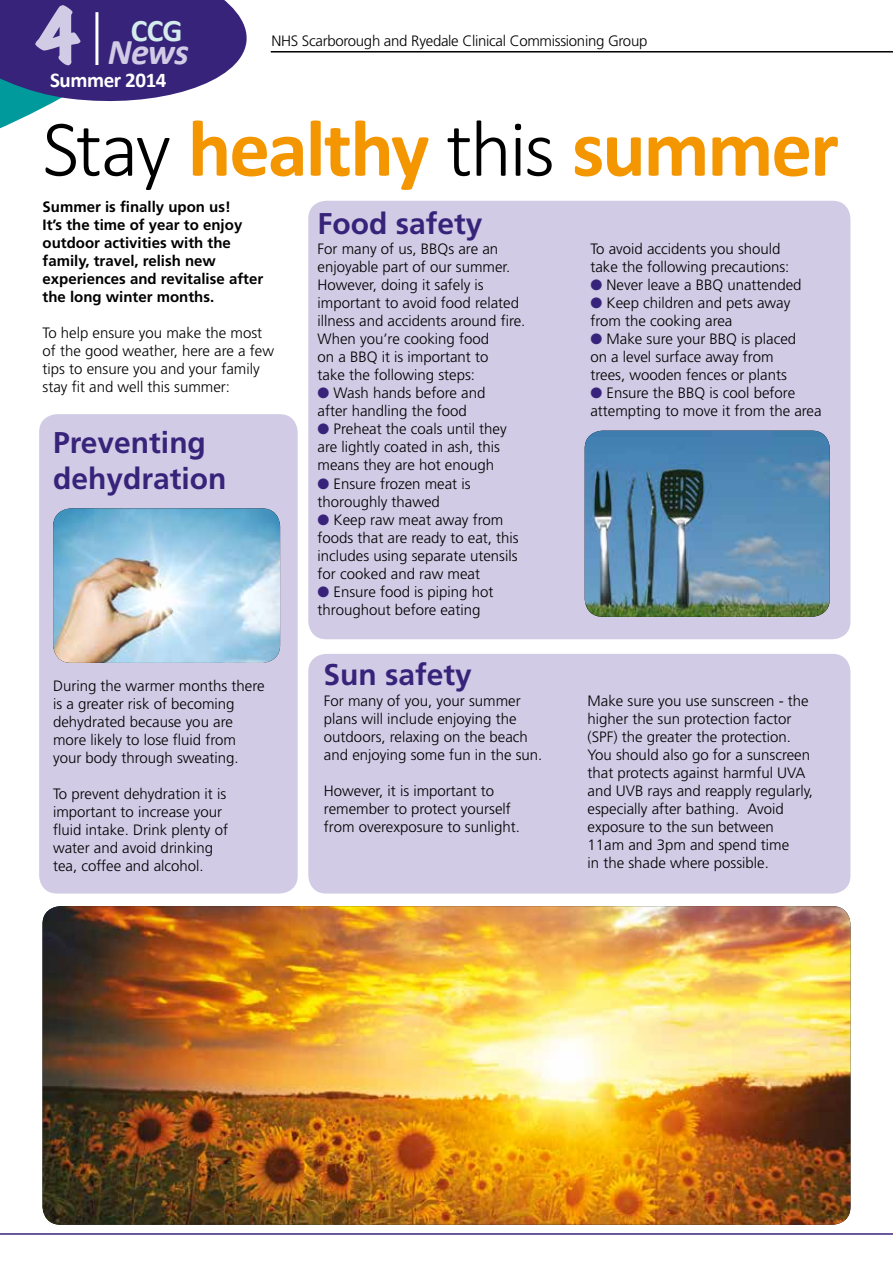
<style>
.page{position:relative;width:893px;height:1263px;background:#fff}
.page>*{position:absolute;margin:0;border:0;box-sizing:border-box;transform-origin:0 0}
.t1{font:700 81px "Calibri";letter-spacing:-.025em;color:#f49600}
.t2{font:expanded 66px "Marker Felt";color:#d1cbe5}
.t3{font:italic 700 36.45px "Calibri";color:#d1cbe5}
.t4{font:700 31.5px "Calibri";color:#d5eced}
.t5{font:700 30px/36px "Frutiger LT Std";color:#37247a}
.t6{font:700 21px "Calibri";letter-spacing:-.02em;color:#fff}
.t7{font:300 15px/18px "Frutiger LT Std";color:#000}
.t8{font:700 15px/18px "Frutiger LT Std";color:#000}
.t9{font:300 15px "Frutiger LT Std";letter-spacing:-.02em;color:#000}
.s1{font-weight:300;color:#000}
.s2{color:#37247a}
</style>
<div class="page">
<svg style="left:0;top:109px;width:40px;height:20px"></svg>
<svg style="left:0;top:0;width:247px;height:109px"></svg>
<hr style="left:95px;top:12px;width:3px;height:53px;background:#fff">
<hr style="left:271px;top:51px;width:622px;height:2px;background:#000">
<hr style="left:0;top:1233px;width:893px;height:2px;background:#37247a">
<div style="left:308px;top:201px;width:542px;height:438px;background:#d1cbe5;border-radius:18px"></div>
<div style="left:39px;top:414px;width:259px;height:479px;background:#d1cbe5;border-radius:18px"></div>
<div style="left:308px;top:654px;width:542px;height:239px;background:#d1cbe5;border-radius:18px"></div>
<img style="left:43px;top:906px;width:807px;height:319px">
<img style="left:585px;top:431px;width:245px;height:186px">
<img style="left:53px;top:508px;width:227px;height:155px">
<h2 class="t2" style="left:36px;top:-17px;width:44px">4</h2>
<h3 class="t4" style="left:131px;top:11px;width:53px">CCG</h3>
<h3 class="t3" style="left:108px;top:30px;width:82px">News</h3>
<h3 class="t6" style="left:50px;top:67px;width:118px">Summer 2014</h3>
<p class="t9" style="left:271px;top:32px;width:377px">NHS Scarborough and Ryedale Clinical Commissioning Group</p>
<h1 class="t1" style="left:43px;top:98px;width:798px"><span class="s1">Stay</span> healthy <span class="s1">this</span> summer</h1>
<p class="t8" style="left:43px;top:198px;width:222px">Summer is finally upon us!<br>It’s the time of year to enjoy outdoor activities with the family, travel, relish new experiences and revitalise after the long winter months.</p>
<p class="t7" style="left:43px;top:324px;width:233px">To help ensure you make the most of the good weather, here are a few tips to ensure you and your family stay fit and well this summer:</p>
<h3 class="t5" style="left:53px;top:424px;width:175px">Preventing dehydration</h3>
<p class="t7" style="left:53px;top:677px;width:213px">During the warmer months there is a greater risk of becoming dehydrated because you are more likely to lose fluid from your body through sweating.</p>
<p class="t7" style="left:53px;top:785px;width:177px">To prevent dehydration it is important to increase your fluid intake. Drink plenty of water and avoid drinking tea, coffee and alcohol.</p>
<h3 class="t5" style="left:318px;top:206px;width:167px">Food safety</h3>
<p class="t7" style="left:318px;top:240px;width:209px">For many of us, BBQs are an enjoyable part of our summer.<br>However, doing it safely is important to avoid food related illness and accidents around fire.<br>When you’re cooking food<br>on a BBQ it is important to<br>take the following steps:</p>
<p class="t7" style="left:318px;top:384px;width:169px"><span class="s2">●</span> Wash hands before and after handling the food</p>
<p class="t7" style="left:318px;top:420px;width:191px"><span class="s2">●</span> Preheat the coals until they are lightly coated in ash, this means they are hot enough</p>
<p class="t7" style="left:318px;top:474px;width:154px"><span class="s2">●</span> Ensure frozen meat is thoroughly thawed</p>
<p class="t7" style="left:318px;top:510px;width:203px"><span class="s2">●</span> Keep raw meat away from foods that are ready to eat, this includes using separate utensils for cooked and raw meat</p>
<p class="t7" style="left:318px;top:582px;width:177px"><span class="s2">●</span> Ensure food is piping hot throughout before eating</p>
<h3 class="t5" style="left:324px;top:657px;width:150px">Sun safety</h3>
<p class="t7" style="left:324px;top:692px;width:220px">For many of you, your summer plans will include enjoying the outdoors, relaxing on the beach and enjoying some fun in the sun.</p>
<p class="t7" style="left:324px;top:782px;width:197px">However, it is important to remember to protect yourself from overexposure to sunlight.</p>
<p class="t7" style="left:590px;top:240px;width:200px">To avoid accidents you should take the following precautions:</p>
<p class="t7" style="left:590px;top:276px;width:213px"><span class="s2">●</span> Never leave a BBQ unattended</p>
<p class="t7" style="left:590px;top:294px;width:201px"><span class="s2">●</span> Keep children and pets away from the cooking area</p>
<p class="t7" style="left:590px;top:330px;width:207px"><span class="s2">●</span> Make sure your BBQ is placed on a level surface away from trees, wooden fences or plants</p>
<p class="t7" style="left:590px;top:384px;width:233px"><span class="s2">●</span> Ensure the BBQ is cool before attempting to move it from the area</p>
<p class="t7" style="left:587px;top:692px;width:227px">Make sure you use sunscreen - the higher the sun protection factor (SPF) the greater the protection.<br>You should also go for a sunscreen that protects against harmful UVA and UVB rays and reapply regularly, especially after bathing. Avoid exposure to the sun between<br>11am and 3pm and spend time<br>in the shade where possible.</p>
</div>
